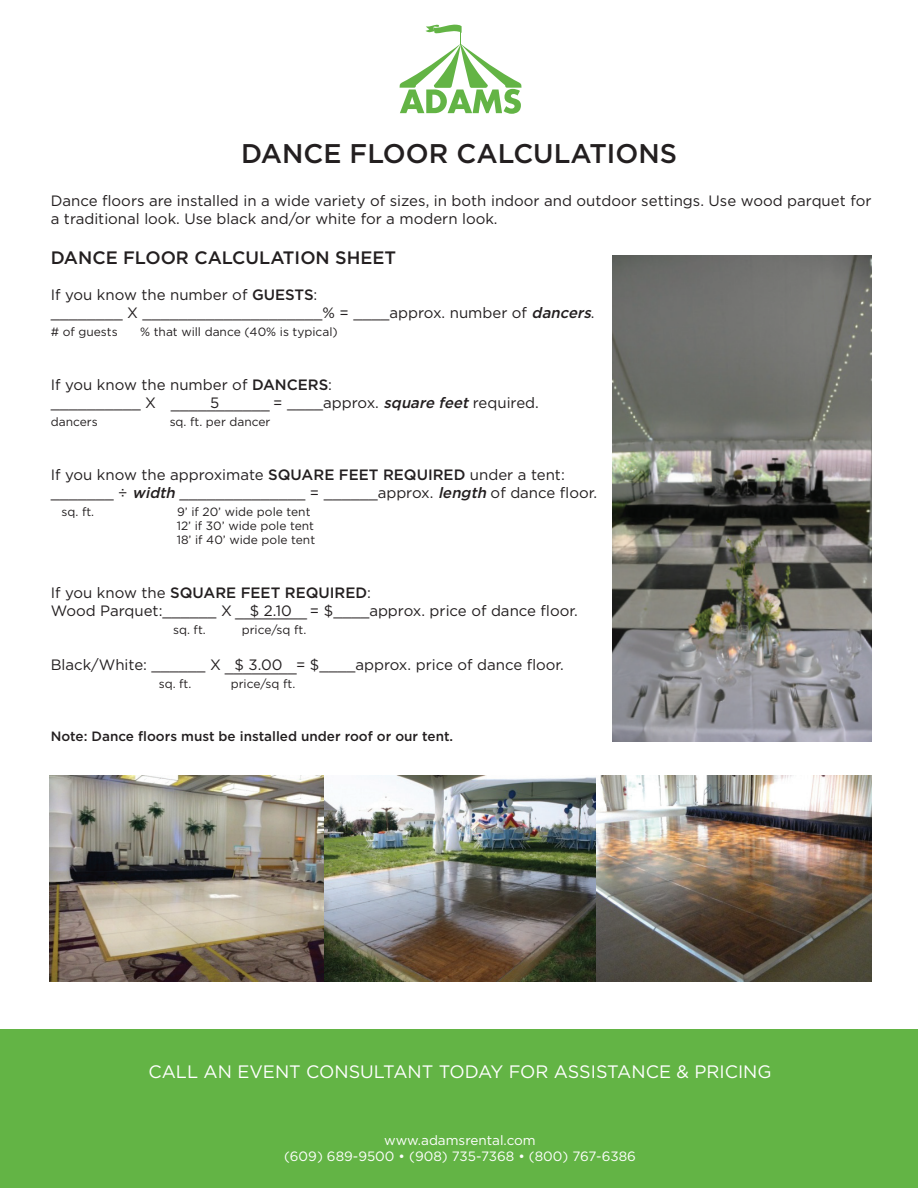
<style>
.page{position:relative;width:918px;height:1188px;background:#fff}
.page>*{position:absolute;margin:0;border:0;box-sizing:border-box;transform-origin:0 0}
.t1{font:500 27px "Gotham";color:#231f20}
.t2{font:18px "Gotham";color:#fff}
.t3{font:500 18px "Gotham";color:#231f20}
.t4{font:15px/18px "Gotham";color:#231f20}
.t5{font:13.5px/16.5px "Gotham";color:#fff;text-align:center}
.t6{font:500 13.5px "Gotham";color:#231f20}
.t7{font:12px/14.4px "Gotham";color:#231f20}
.s1{font-weight:500}
.s2{font-weight:500;font-style:italic}
</style>
<div class="page">
<svg style="left:400px;top:24px;width:122px;height:90px"></svg>
<img style="left:612px;top:256px;width:259px;height:486px">
<img style="left:50px;top:776px;width:547px;height:205px">
<img style="left:597px;top:776px;width:274px;height:205px">
<div style="left:0;top:1029px;width:918px;height:159px;background:#63b445"></div>
<h1 class="t1" style="left:241px;top:138px;width:437px">DANCE FLOOR CALCULATIONS</h1>
<p class="t4" style="left:51px;top:191px;width:822px">Dance floors are installed in a wide variety of sizes, in both indoor and outdoor settings. Use wood parquet for a traditional look. Use black and/or white for a modern look.</p>
<p class="t3" style="left:51px;top:247px;width:347px">DANCE FLOOR CALCULATION SHEET</p>
<p class="t4" style="left:51px;top:285px;width:545px">If you know the number of <span class="s1">GUESTS</span>:<br>________ X ____________________% = ____approx. number of <span class="s2">dancers</span>.</p>
<p class="t7" style="left:51px;top:324px;width:68px"># of guests</p>
<p class="t7" style="left:140px;top:324px;width:199px">% that will dance (40% is typical)</p>
<p class="t4" style="left:51px;top:375px;width:283px">If you know the number of <span class="s1">DANCERS</span>: __________ X</p>
<p class="t4" style="left:210px;top:393px;width:11px">5</p>
<p class="t4" style="left:273px;top:393px;width:267px">= ____approx. <span class="s2">square feet</span> required.</p>
<p class="t4" style="left:171px;top:395px;width:100px">___________</p>
<p class="t7" style="left:51px;top:414px;width:48px">dancers</p>
<p class="t7" style="left:170px;top:414px;width:102px">sq. ft. per dancer</p>
<p class="t4" style="left:51px;top:465px;width:548px">If you know the approximate <span class="s1">SQUARE FEET REQUIRED</span> under a tent: _______ ÷ <span class="s2">width</span> ______________ = ______approx. <span class="s2">length</span> of dance floor.</p>
<p class="t7" style="left:62px;top:504px;width:34px">sq. ft.</p>
<p class="t7" style="left:177px;top:504px;width:140px">9’ if 20’ wide pole tent<br>12’ if 30’ wide pole tent<br>18’ if 40’ wide pole tent</p>
<p class="t4" style="left:51px;top:584px;width:529px">If you know the <span class="s1">SQUARE FEET REQUIRED</span>:<br>Wood Parquet:______ X $ 2.10 = $____approx. price of dance floor.</p>
<p class="t7" style="left:173px;top:623px;width:34px">sq. ft.</p>
<p class="t7" style="left:242px;top:623px;width:66px">price/sq ft.</p>
<p class="t4" style="left:51px;top:656px;width:515px">Black/White: ______ X $ 3.00 = $____approx. price of dance floor.</p>
<p class="t7" style="left:159px;top:677px;width:34px">sq. ft.</p>
<p class="t7" style="left:231px;top:677px;width:66px">price/sq ft.</p>
<p class="t4" style="left:235px;top:603px;width:73px">________</p>
<p class="t4" style="left:225px;top:657px;width:73px">________</p>
<p class="t6" style="left:51px;top:728px;width:404px">Note: Dance floors must be installed under roof or our tent.</p>
<p class="t2" style="left:148px;top:1060px;width:625px">CALL AN EVENT CONSULTANT TODAY FOR ASSISTANCE &amp; PRICING</p>
<p class="t5" style="left:284px;top:1131px;width:353px">www.adamsrental.com<br>(609) 689-9500 • (908) 735-7368 • (800) 767-6386</p>
</div>
